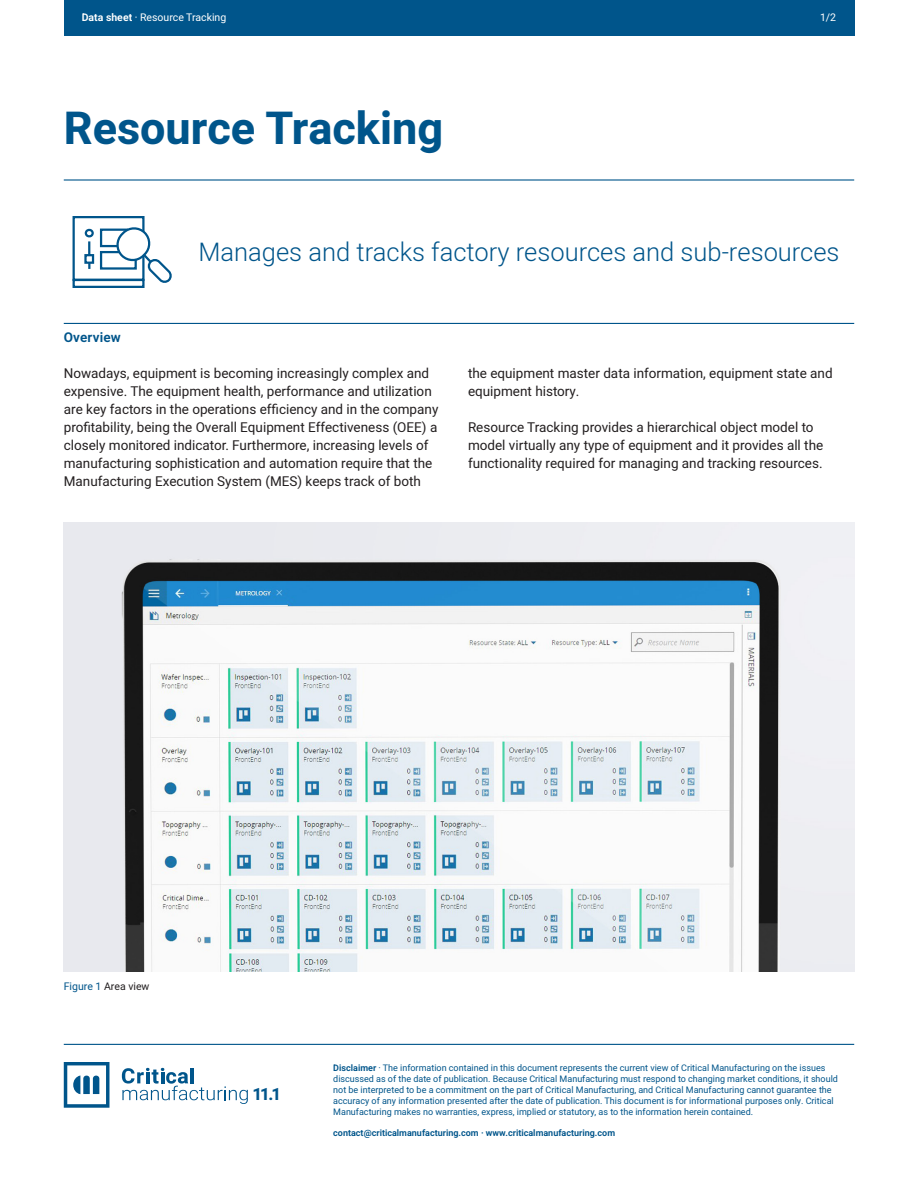
<style>
.page{position:relative;width:918px;height:1188px;background:#fff}
.page>*{position:absolute;margin:0;border:0;box-sizing:border-box;transform-origin:0 0}
.Texto_corrido_9pt_Re{font:700 45px "Heebo";color:#00558b}
.Texto_corrido_9pt_Re-2{font:300 25.5px "Heebo";color:#00558b}
.t1{font:800 16.8px "Heebo";color:#00558b}
.Texto_corrido_9pt_Re-3{font:13.5px/18px "Heebo";color:#231f20}
.Título_pequeno{font:600 13.5px "Heebo";letter-spacing:.01em;color:#00558b}
.Texto_corrido_9pt_Re-4{font:10.5px "Heebo";color:#fff}
.Texto_corrido_9pt_Re-5{font:10.5px "Heebo";color:#231f20}
.t2{font:9px/10.8px "Heebo";color:#00558b}
.t3{font:600 9px "Heebo";color:#00558b}
.s1{font-weight:600}
.s2{color:#00558b}
</style>
<div class="page">
<svg style="left:122px;top:1068px;width:126px;height:36px"></svg>
<svg style="left:64px;top:1062px;width:45px;height:46px"></svg>
<img style="left:64px;top:522px;width:790px;height:450px">
<div style="left:64px;top:0;width:790px;height:36px;background:#00558b"></div>
<hr style="left:64px;top:323px;width:790px;height:1px;background:#00558b">
<svg style="left:72px;top:216px;width:100px;height:72px"></svg>
<hr style="left:64px;top:1044px;width:790px;height:1px;background:#00558b">
<hr style="left:64px;top:179px;width:790px;height:2px;background:#00558b">
<p class="Texto_corrido_9pt_Re-4" style="left:82px;top:10px;width:146px"><span class="s1">Data sheet</span> · Resource Tracking</p>
<p class="Texto_corrido_9pt_Re" style="left:64px;top:97px;width:381px">Resource Tracking</p>
<p class="Texto_corrido_9pt_Re-4" style="left:820px;top:10px;width:18px">1/2</p>
<p class="Título_pequeno" style="left:64px;top:328px;width:58px">Overview</p>
<p class="Texto_corrido_9pt_Re-2" style="left:199px;top:234px;width:643px">Manages and tracks factory resources and sub-resources</p>
<p class="Texto_corrido_9pt_Re-3" style="left:64px;top:364px;width:376px">Nowadays, equipment is becoming increasingly complex and expensive. The equipment health, performance and utilization are key factors in the operations efficiency and in the company profitability, being the Overall Equipment Effectiveness (OEE) a closely monitored indicator. Furthermore, increasing levels of manufacturing sophistication and automation require that the Manufacturing Execution System (MES) keeps track of both</p>
<p class="Texto_corrido_9pt_Re-3" style="left:468px;top:364px;width:366px">the equipment master data information, equipment state and equipment history.</p>
<p class="Texto_corrido_9pt_Re-3" style="left:468px;top:418px;width:357px">Resource Tracking provides a hierarchical object model to model virtually any type of equipment and it provides all the functionality required for managing and tracking resources.</p>
<p class="Texto_corrido_9pt_Re-5" style="left:64px;top:979px;width:87px"><span class="s2">Figure 1</span> Area view</p>
<p class="t1" style="left:253px;top:1083px;width:30px">11.1</p>
<p class="t2" style="left:333px;top:1063px;width:506px"><span class="s1">Disclaimer</span> · The information contained in this document represents the current view of Critical Manufacturing on the issues discussed as of the date of publication. Because Critical Manufacturing must respond to changing market conditions, it should not be interpreted to be a commitment on the part of Critical Manufacturing, and Critical Manufacturing cannot guarantee the accuracy of any information presented after the date of publication. This document is for informational purposes only. Critical Manufacturing makes no warranties, express, implied or statutory, as to the information herein contained.</p>
<p class="t3" style="left:333px;top:1127px;width:283px">contact@criticalmanufacturing.com · www.criticalmanufacturing.com</p>
</div>
